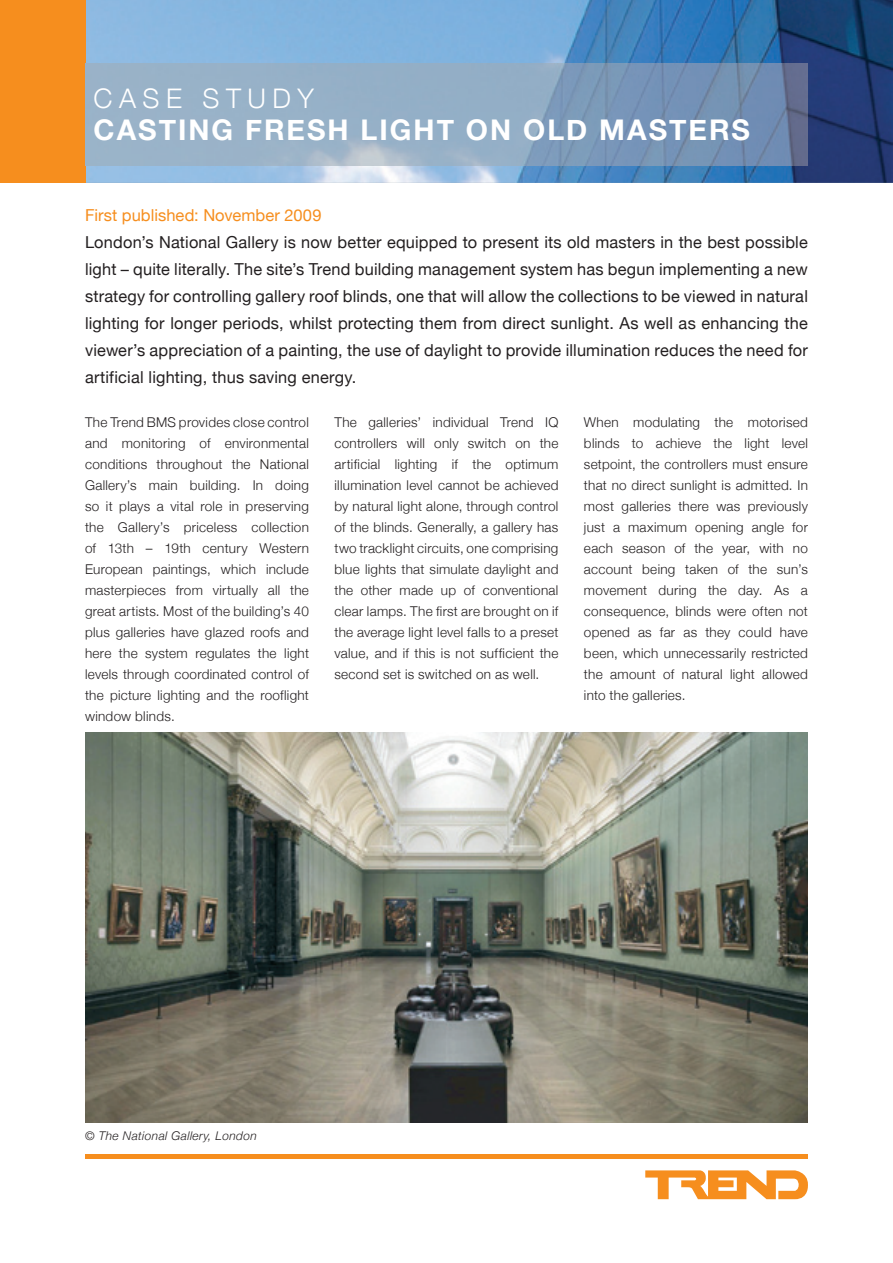
<style>
.page{position:relative;width:893px;height:1263px;background:#fff}
.page>*{position:absolute;margin:0;border:0;box-sizing:border-box;transform-origin:0 0}
.t1{font:700 28.5px "Helvetica Neue";letter-spacing:.07em;color:#fff}
.t2{font:300 27px "Helvetica Neue";letter-spacing:.24em;color:#fff}
.t3{font:16.5px/27px "Helvetica Neue";letter-spacing:.01em;color:#231f20;text-align:justify}
.t4{font:16.5px "Helvetica Neue";color:#f68e1e}
.t5{font:300 13.5px/21px "Helvetica Neue";letter-spacing:.02em;color:#231f20;text-align:justify}
.t6{font:italic 300 12px "Helvetica Neue";letter-spacing:.03em;color:#231f20}
</style>
<div class="page">
<img style="left:85px;top:0;width:808px;height:183px">
<div style="left:0;top:0;width:85px;height:183px;background:#f68e1e"></div>
<svg style="left:645px;top:1170px;width:163px;height:29px"></svg>
<div style="left:85px;top:1154px;width:723px;height:5px;background:#f68e1e"></div>
<img style="left:85px;top:732px;width:723px;height:391px">
<img style="left:85px;top:64px;width:723px;height:102px">
<h2 class="t2" style="left:94px;top:82px;width:222px">CASE STUDY</h2>
<h1 class="t1" style="left:94px;top:112px;width:658px">CASTING FRESH LIGHT ON OLD MASTERS</h1>
<p class="t4" style="left:85px;top:205px;width:238px">First published: November 2009</p>
<p class="t3" style="left:85px;top:229px;width:724px">London’s National Gallery is now better equipped to present its old masters in the best possible light – quite literally. The site’s Trend building management system has begun implementing a new strategy for controlling gallery roof blinds, one that will allow the collections to be viewed in natural lighting for longer periods, whilst protecting them from direct sunlight. As well as enhancing the viewer’s appreciation of a painting, the use of daylight to provide illumination reduces the need for artificial lighting, thus saving energy.</p>
<p class="t5" style="left:85px;top:412px;width:225px">The Trend BMS provides close control and monitoring of environmental conditions throughout the National Gallery’s main building. In doing so it plays a vital role in preserving the Gallery’s priceless collection of 13th – 19th century Western European paintings, which include masterpieces from virtually all the great artists. Most of the building’s 40 plus galleries have glazed roofs and here the system regulates the light levels through coordinated control of the picture lighting and the rooflight window blinds.</p>
<p class="t5" style="left:334px;top:412px;width:225px">The galleries’ individual Trend IQ controllers will only switch on the artificial lighting if the optimum illumination level cannot be achieved by natural light alone, through control of the blinds. Generally, a gallery has two tracklight circuits, one comprising blue lights that simulate daylight and the other made up of conventional clear lamps. The first are brought on if the average light level falls to a preset value, and if this is not sufficient the second set is switched on as well.</p>
<p class="t5" style="left:584px;top:412px;width:225px">When modulating the motorised blinds to achieve the light level setpoint, the controllers must ensure that no direct sunlight is admitted. In most galleries there was previously just a maximum opening angle for each season of the year, with no account being taken of the sun’s movement during the day. As a consequence, blinds were often not opened as far as they could have been, which unnecessarily restricted the amount of natural light allowed into the galleries.</p>
<p class="t6" style="left:85px;top:1128px;width:174px">© The National Gallery, London</p>
</div>
